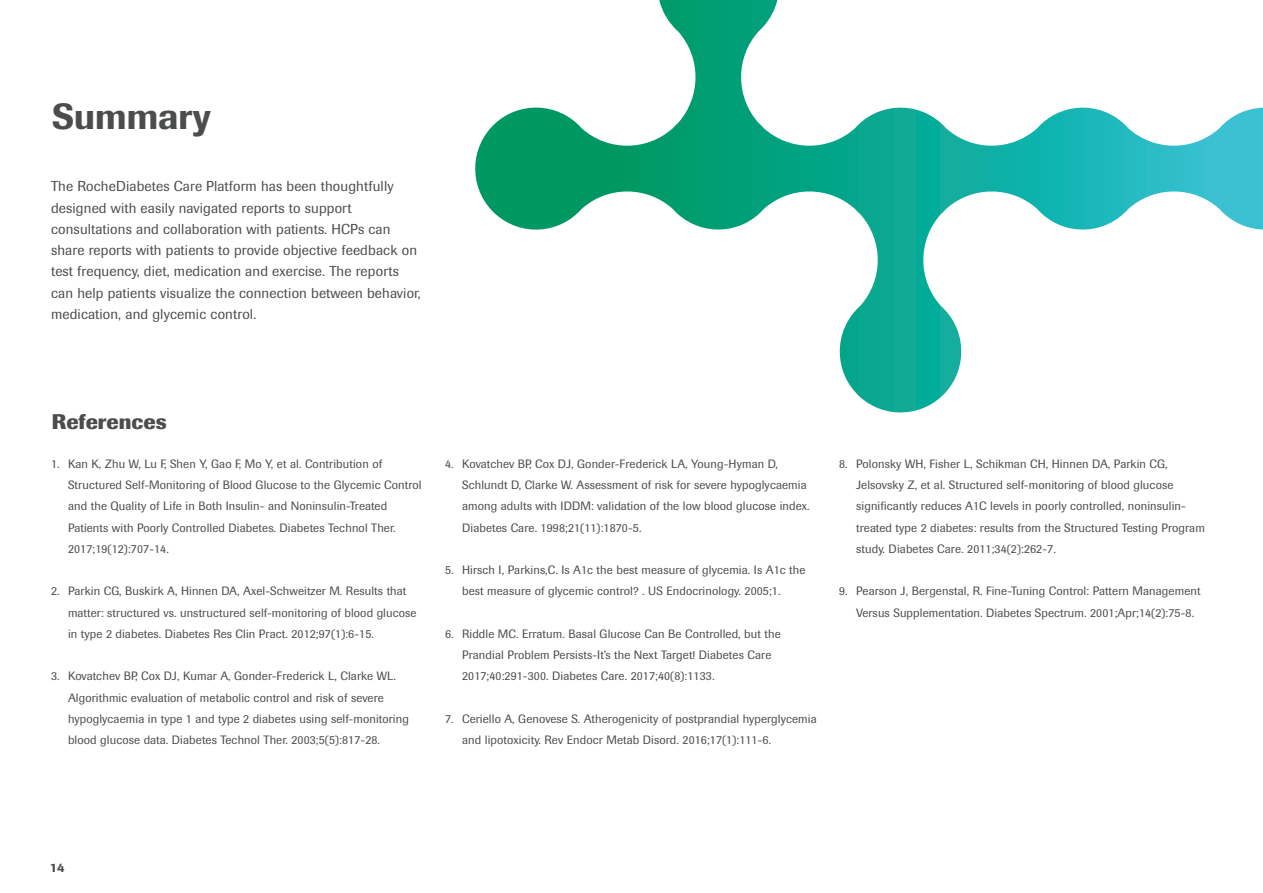
<style>
.page{position:relative;width:1263px;height:893px;background:#fff}
.page>*{position:absolute;margin:0;border:0;box-sizing:border-box;transform-origin:0 0}
.Article_Headline{font:500 36px "Imago Pro";color:#4b4c4d}
.Copy_Headline_2{font:700 21px "Imago Pro";color:#4b4c4d}
.Main_Copy{font:14.25px/21.3px "Imago Pro";letter-spacing:.01em;color:#4b4c4d}
.t1{font:500 12.75px "Imago Pro";color:#4b4c4d}
.t2{font:12px/21.3px "Imago Pro";letter-spacing:.01em;color:#4b4c4d}
</style>
<div class="page">
<svg style="left:475px;top:0;width:788px;height:413px"></svg>
<p class="Article_Headline" style="left:52px;top:93px;width:160px">Summary</p>
<p class="Main_Copy" style="left:51px;top:176px;width:371px">The RocheDiabetes Care Platform has been thoughtfully designed with easily navigated reports to support consultations and collaboration with patients. HCPs can share reports with patients to provide objective feedback on test frequency, diet, medication and exercise. The reports can help patients visualize the connection between behavior, medication, and glycemic control.</p>
<p class="Copy_Headline_2" style="left:52px;top:408px;width:116px">References</p>
<p class="t2" style="left:68px;top:453px;width:355px;text-indent:-17px">1. Kan K, Zhu W, Lu F, Shen Y, Gao F, Mo Y, et al. Contribution of Structured Self-Monitoring of Blood Glucose to the Glycemic Control and the Quality of Life in Both Insulin- and Noninsulin-Treated Patients with Poorly Controlled Diabetes. Diabetes Technol Ther.<br>2017;19(12):707-14.</p>
<p class="t2" style="left:68px;top:580px;width:350px;text-indent:-17px">2. Parkin CG, Buskirk A, Hinnen DA, Axel-Schweitzer M. Results that matter: structured vs. unstructured self-monitoring of blood glucose in type 2 diabetes. Diabetes Res Clin Pract. 2012;97(1):6-15.</p>
<p class="t2" style="left:68px;top:665px;width:342px;text-indent:-17px">3. Kovatchev BP, Cox DJ, Kumar A, Gonder-Frederick L, Clarke WL.<br>Algorithmic evaluation of metabolic control and risk of severe hypoglycaemia in type 1 and type 2 diabetes using self-monitoring blood glucose data. Diabetes Technol Ther. 2003;5(5):817-28.</p>
<p class="t2" style="left:462px;top:453px;width:349px;text-indent:-17px">4. Kovatchev BP, Cox DJ, Gonder-Frederick LA, Young-Hyman D, Schlundt D, Clarke W. Assessment of risk for severe hypoglycaemia among adults with IDDM: validation of the low blood glucose index.<br>Diabetes Care. 1998;21(11):1870-5.</p>
<p class="t2" style="left:462px;top:559px;width:345px;text-indent:-17px">5. Hirsch I, Parkins,C. Is A1c the best measure of glycemia. Is A1c the best measure of glycemic control? . US Endocrinology. 2005;1.</p>
<p class="t2" style="left:462px;top:623px;width:320px;text-indent:-17px">6. Riddle MC. Erratum. Basal Glucose Can Be Controlled, but the<br>Prandial Problem Persists-It’s the Next Target! Diabetes Care<br>2017;40:291-300. Diabetes Care. 2017;40(8):1133.</p>
<p class="t2" style="left:462px;top:708px;width:356px;text-indent:-17px">7. Ceriello A, Genovese S. Atherogenicity of postprandial hyperglycemia and lipotoxicity. Rev Endocr Metab Disord. 2016;17(1):111-6.</p>
<p class="t2" style="left:856px;top:453px;width:350px;text-indent:-17px">8. Polonsky WH, Fisher L, Schikman CH, Hinnen DA, Parkin CG, Jelsovsky Z, et al. Structured self-monitoring of blood glucose significantly reduces A1C levels in poorly controlled, noninsulin&shy;treated type 2 diabetes: results from the Structured Testing Program study. Diabetes Care. 2011;34(2):262-7.</p>
<p class="t2" style="left:856px;top:580px;width:346px;text-indent:-17px">9. Pearson J, Bergenstal, R. Fine-Tuning Control: Pattern Management<br>Versus Supplementation. Diabetes Spectrum. 2001;Apr;14(2):75-8.</p>
<p class="t1" style="left:50px;top:859px;width:16px">14</p>
</div>
